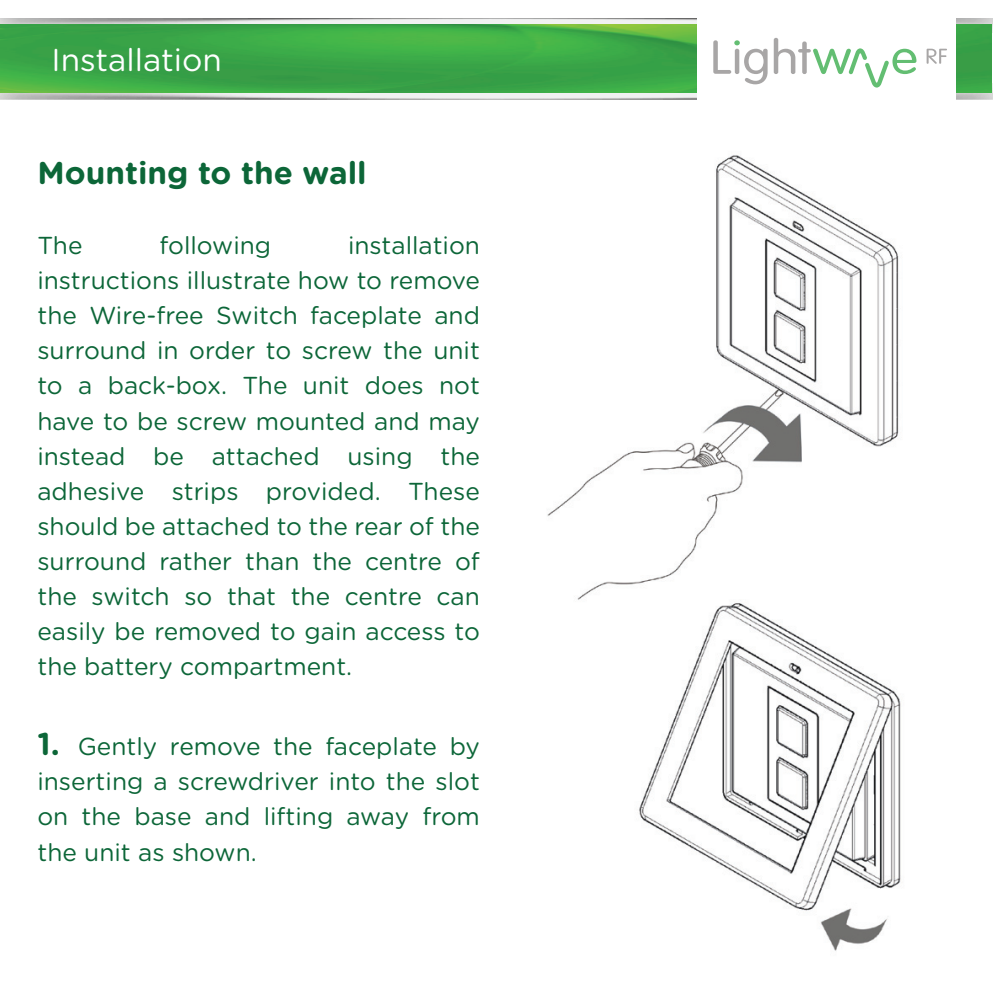
<style>
.page{position:relative;width:993px;height:993px;background:#fff}
.page>*{position:absolute;margin:0;border:0;box-sizing:border-box;transform-origin:0 0}
.t1{font:700 31.5px "Gotham Rounded";color:#0c6638}
.t2{font:31.5px "Gotham Rounded";color:#fff}
.t3{font:24.5px/35px "Gotham Rounded";color:#0c6638;text-align:justify}
.s1{font-weight:700;font-size:31.5px}
</style>
<div class="page">
<img style="left:547px;top:155px;width:352px;height:445px">
<img style="left:621px;top:599px;width:280px;height:352px">
<img style="left:0;top:92px;width:991px;height:8px">
<img style="left:0;top:18px;width:991px;height:7px">
<img style="left:0;top:25px;width:991px;height:67px">
<div style="left:696px;top:8px;width:259px;height:103px;background:#fff"></div>
<svg style="left:713px;top:40px;width:54px;height:44px"></svg>
<svg style="left:773px;top:38px;width:143px;height:49px"></svg>
<svg style="left:926px;top:49px;width:20px;height:15px"></svg>
<p class="t2" style="left:51px;top:38px;width:172px">Installation</p>
<p class="t1" style="left:37px;top:150px;width:331px">Mounting to the wall</p>
<p class="t3" style="left:37px;top:227px;width:444px;text-indent:310px">installation instructions illustrate how to remove the Wire-free Switch faceplate and surround in order to screw the unit to a back-box. The unit does not have to be screw mounted and may instead be attached using the adhesive strips provided. These should be attached to the rear of the surround rather than the centre of the switch so that the centre can easily be removed to gain access to the battery compartment.</p>
<p class="t3" style="left:37px;top:227px;width:47px">The</p>
<p class="t3" style="left:159px;top:227px;width:113px">following</p>
<p class="t3" style="left:37px;top:727px;width:444px"><span class="s1">1.</span> Gently remove the faceplate by inserting a screwdriver into the slot on the base and lifting away from the unit as shown.</p>
</div>
